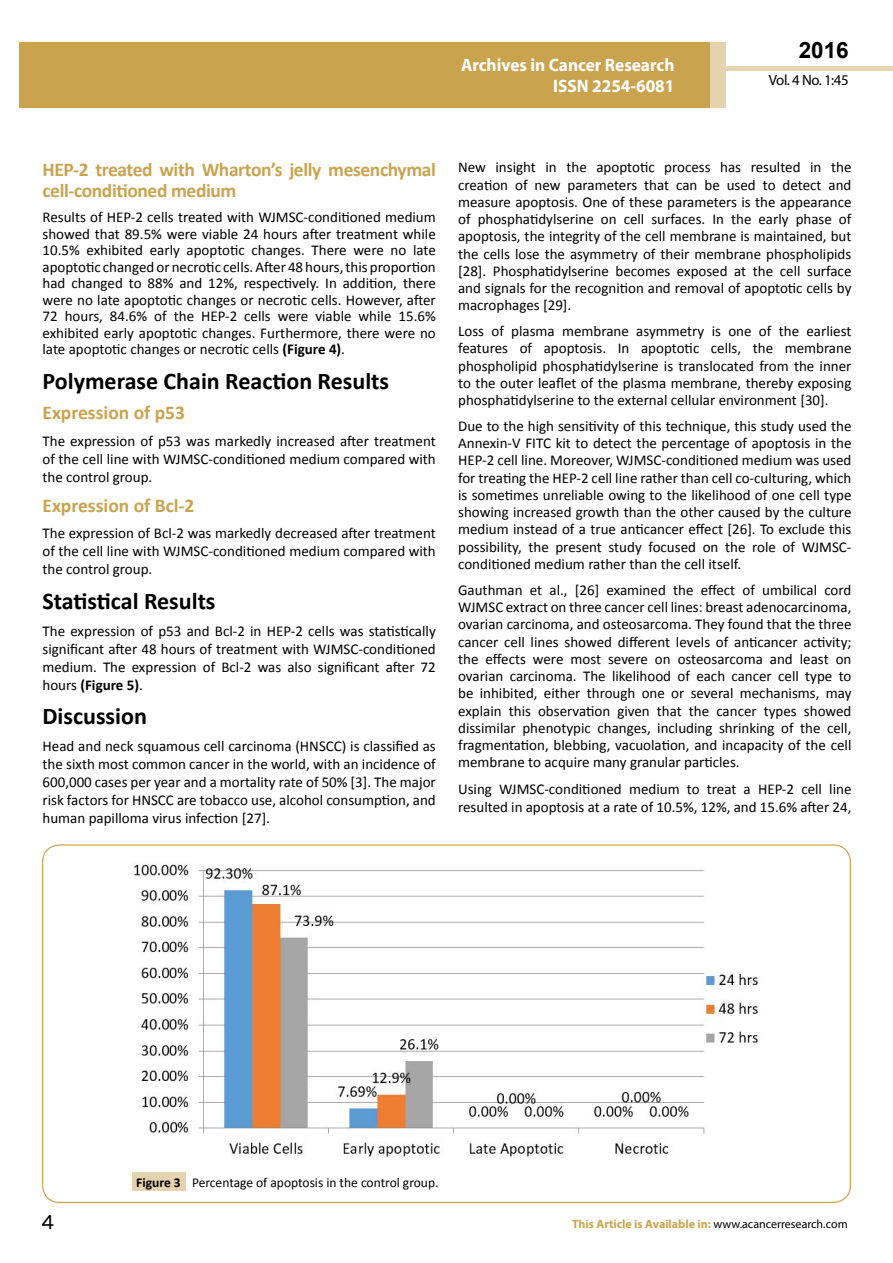
<style>
.page{position:relative;width:893px;height:1263px;background:#fff}
.page>*{position:absolute;margin:0;border:0;box-sizing:border-box;transform-origin:0 0}
.t1{font:25.5px "Tunga";color:#000}
.t2{font:700 24px "Calibri";color:#000}
.t3{font:700 22.5px "Arial";color:#000}
.t4{font:700 19.5px/21.5px "Calibri";letter-spacing:-.02em;color:#caa34f}
.t5{font:700 19.5px "Calibri";color:#caa34f}
.t6{font:700 18px/21.6px "Myriad Pro";color:#fff;text-align:right;scale:.96 1}
.t7{font:15px/17.2px "Calibri";color:#000;text-align:justify}
.t8{font:14.85px "Myriad Pro";letter-spacing:-.03em;color:#000}
.t9{font:13.5px "Calibri";color:#000}
.t10{font:700 12px "Myriad Pro";color:#caa34f}
.s1{font-weight:700}
.s2{font-weight:400;color:#000}
</style>
<div class="page">
<div style="left:722px;top:66px;width:171px;height:5px;background:#e5d2ae"></div>
<div style="left:19px;top:42px;width:706px;height:66px;background:#caa34f"></div>
<div style="left:710px;top:42px;width:15px;height:66px;background:#e5d2ae"></div>
<img style="left:134px;top:862px;width:624px;height:295px">
<div style="left:132px;top:1172px;width:53px;height:19px;background:#e5d2ae"></div>
<p class="t6" style="left:461px;top:53px;width:224px">Archives in Cancer Research<br>ISSN 2254-6081</p>
<h3 class="t3" style="left:799px;top:35px;width:52px">2016</h3>
<p class="t8" style="left:769px;top:71px;width:81px">Vol. 4 No. 1:45</p>
<h3 class="t4" style="left:43px;top:159px;width:395px">HEP-2 treated with Wharton’s jelly mesenchymal cell-conditioned medium</h3>
<p class="t7" style="left:43px;top:209px;width:395px;line-height:16.5px">Results of HEP-2 cells treated with WJMSC-conditioned medium showed that 89.5% were viable 24 hours after treatment while 10.5% exhibited early apoptotic changes. There were no late apoptotic changed or necrotic cells. After 48 hours, this proportion had changed to 88% and 12%, respectively. In addition, there were no late apoptotic changes or necrotic cells. However, after 72 hours, 84.6% of the HEP-2 cells were viable while 15.6% exhibited early apoptotic changes. Furthermore, there were no late apoptotic changes or necrotic cells <span class="s1">(Figure 4)</span>.</p>
<h2 class="t2" style="left:43px;top:366px;width:348px">Polymerase Chain Reaction Results</h2>
<h3 class="t5" style="left:43px;top:400px;width:144px">Expression of p53</h3>
<p class="t7" style="left:43px;top:432px;width:395px;line-height:18px">The expression of p53 was markedly increased after treatment of the cell line with WJMSC-conditioned medium compared with the control group.</p>
<h3 class="t5" style="left:43px;top:493px;width:153px">Expression of Bcl-2</h3>
<p class="t7" style="left:43px;top:524px;width:395px;line-height:18px">The expression of Bcl-2 was markedly decreased after treatment of the cell line with WJMSC-conditioned medium compared with the control group.</p>
<h2 class="t2" style="left:43px;top:586px;width:175px">Statistical Results</h2>
<p class="t7" style="left:43px;top:622px;width:395px;line-height:18px">The expression of p53 and Bcl-2 in HEP-2 cells was statistically significant after 48 hours of treatment with WJMSC-conditioned medium. The expression of Bcl-2 was also significant after 72 hours <span class="s1">(Figure 5)</span>.</p>
<h2 class="t2" style="left:43px;top:701px;width:106px">Discussion</h2>
<p class="t7" style="left:43px;top:737px;width:395px;line-height:18px">Head and neck squamous cell carcinoma (HNSCC) is classified as the sixth most common cancer in the world, with an incidence of 600,000 cases per year and a mortality rate of 50% [3]. The major risk factors for HNSCC are tobacco use, alcohol consumption, and human papilloma virus infection [27].</p>
<p class="t7" style="left:458px;top:159px;width:395px">New insight in the apoptotic process has resulted in the creation of new parameters that can be used to detect and measure apoptosis. One of these parameters is the appearance of phosphatidylserine on cell surfaces. In the early phase of apoptosis, the integrity of the cell membrane is maintained, but the cells lose the asymmetry of their membrane phospholipids [28]. Phosphatidylserine becomes exposed at the cell surface and signals for the recognition and removal of apoptotic cells by macrophages [29].</p>
<p class="t7" style="left:458px;top:323px;width:395px">Loss of plasma membrane asymmetry is one of the earliest features of apoptosis. In apoptotic cells, the membrane phospholipid phosphatidylserine is translocated from the inner to the outer leaflet of the plasma membrane, thereby exposing phosphatidylserine to the external cellular environment [30].</p>
<p class="t7" style="left:458px;top:417px;width:395px">Due to the high sensitivity of this technique, this study used the Annexin-V FITC kit to detect the percentage of apoptosis in the HEP-2 cell line. Moreover, WJMSC-conditioned medium was used for treating the HEP-2 cell line rather than cell co-culturing, which is sometimes unreliable owing to the likelihood of one cell type showing increased growth than the other caused by the culture medium instead of a true anticancer effect [26]. To exclude this possibility, the present study focused on the role of WJMSC&shy;conditioned medium rather than the cell itself.</p>
<p class="t7" style="left:458px;top:581px;width:395px">Gauthman et al., [26] examined the effect of umbilical cord WJMSC extract on three cancer cell lines: breast adenocarcinoma, ovarian carcinoma, and osteosarcoma. They found that the three cancer cell lines showed different levels of anticancer activity; the effects were most severe on osteosarcoma and least on ovarian carcinoma. The likelihood of each cancer cell type to be inhibited, either through one or several mechanisms, may explain this observation given that the cancer types showed dissimilar phenotypic changes, including shrinking of the cell, fragmentation, blebbing, vacuolation, and incapacity of the cell membrane to acquire many granular particles.</p>
<p class="t7" style="left:458px;top:780px;width:395px;line-height:18px">Using WJMSC-conditioned medium to treat a HEP-2 cell line resulted in apoptosis at a rate of 10.5%, 12%, and 15.6% after 24,</p>
<p class="t9" style="left:136px;top:1174px;width:304px"><span class="s1">Figure 3</span> Percentage of apoptosis in the control group.</p>
<h1 class="t1" style="left:41px;top:1205px;width:15px">4</h1>
<p class="t10" style="left:572px;top:1216px;width:277px">This Article is Available in: <span class="s2">www.acancerresearch.com</span></p>
</div>
